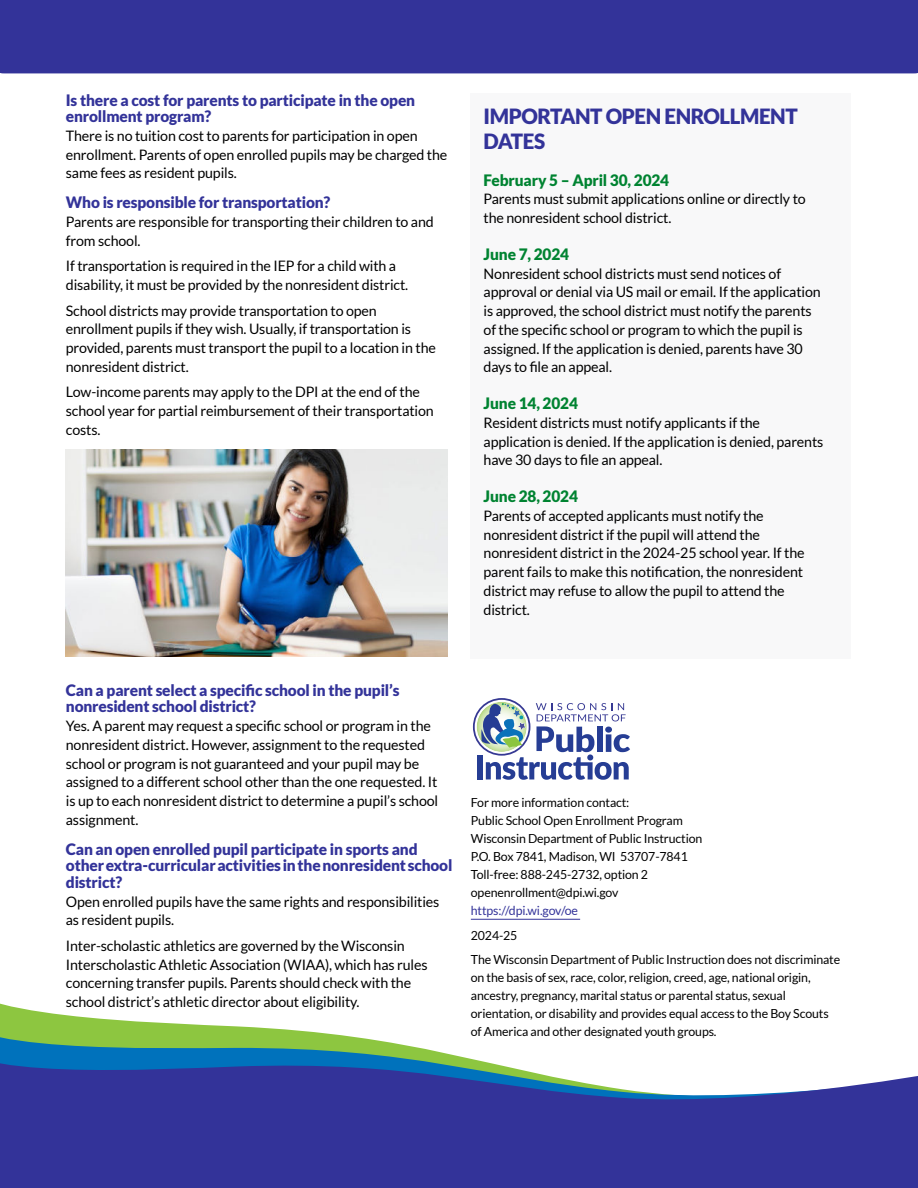
<style>
.page{position:relative;width:918px;height:1188px;background:#fff}
.page>*{position:absolute;margin:0;border:0;box-sizing:border-box;transform-origin:0 0}
.t1{font:900 21px/25.2px "Lato";letter-spacing:-.02em;color:#339}
.t2{font:900 15.75px/16.5px "Lato";letter-spacing:-.01em;color:#339}
.t3{font:900 15.75px "Lato";letter-spacing:-.01em;color:#008331}
.t4{font:14.4px/18.8px "Lato";letter-spacing:-.01em;color:#000}
.t5{font:12.45px/18px "Lato";letter-spacing:-.01em;color:#000}
.t6{font:12.45px "Lato";letter-spacing:-.01em;color:#339}
</style>
<div class="page">
<div style="left:0;top:0;width:918px;height:73px;background:#339"></div>
<svg style="left:0;top:1008px;width:347px;height:28px"></svg>
<svg style="left:0;top:1036px;width:918px;height:152px;fill:#339"></svg>
<div style="left:471px;top:93px;width:380px;height:566px;background:#f8f8f9"></div>
<svg style="left:473px;top:698px;width:157px;height:82px"></svg>
<hr style="left:471px;top:919px;width:109px;height:1px;background:#339">
<img style="left:65px;top:449px;width:382px;height:208px">
<p class="t2" style="left:66px;top:93px;width:351px">Is there a cost for parents to participate in the open enrollment program?</p>
<p class="t4" style="left:66px;top:127px;width:383px">There is no tuition cost to parents for participation in open enrollment. Parents of open enrolled pupils may be charged the same fees as resident pupils.</p>
<p class="t2" style="left:66px;top:196px;width:266px">Who is responsible for transportation?</p>
<p class="t4" style="left:66px;top:213px;width:369px">Parents are responsible for transporting their children to and from school.</p>
<p class="t4" style="left:66px;top:258px;width:344px">If transportation is required in the IEP for a child with a disability, it must be provided by the nonresident district.</p>
<p class="t4" style="left:66px;top:302px;width:372px">School districts may provide transportation to open enrollment pupils if they wish. Usually, if transportation is provided, parents must transport the pupil to a location in the nonresident district.</p>
<p class="t4" style="left:66px;top:384px;width:369px">Low-income parents may apply to the DPI at the end of the school year for partial reimbursement of their transportation costs.</p>
<h1 class="t1" style="left:484px;top:105px;width:316px">IMPORTANT OPEN ENROLLMENT<br>DATES</h1>
<p class="t3" style="left:484px;top:174px;width:187px">February 5 – April 30, 2024</p>
<p class="t4" style="left:484px;top:191px;width:324px">Parents must submit applications online or directly to the nonresident school district.</p>
<p class="t3" style="left:484px;top:248px;width:87px">June 7, 2024</p>
<p class="t4" style="left:484px;top:265px;width:339px">Nonresident school districts must send notices of approval or denial via US mail or email. If the application is approved, the school district must notify the parents of the specific school or program to which the pupil is assigned. If the application is denied, parents have 30 days to file an appeal.</p>
<p class="t3" style="left:484px;top:397px;width:96px">June 14, 2024</p>
<p class="t4" style="left:484px;top:414px;width:341px">Resident districts must notify applicants if the application is denied. If the application is denied, parents have 30 days to file an appeal.</p>
<p class="t3" style="left:484px;top:490px;width:96px">June 28, 2024</p>
<p class="t4" style="left:484px;top:507px;width:323px">Parents of accepted applicants must notify the nonresident district if the pupil will attend the nonresident district in the 2024-25 school year. If the parent fails to make this notification, the nonresident district may refuse to allow the pupil to attend the district.</p>
<p class="t2" style="left:66px;top:681px;width:335px">Can a parent select a specific school in the pupil’s nonresident school district?</p>
<p class="t4" style="left:66px;top:716px;width:374px">Yes. A parent may request a specific school or program in the nonresident district. However, assignment to the requested school or program is not guaranteed and your pupil may be assigned to a different school other than the one requested. It is up to each nonresident district to determine a pupil’s school assignment.</p>
<p class="t2" style="left:66px;top:842px;width:388px">Can an open enrolled pupil participate in sports and other extra-curricular activities in the nonresident school district?</p>
<p class="t4" style="left:66px;top:893px;width:375px">Open enrolled pupils have the same rights and responsibilities as resident pupils.</p>
<p class="t4" style="left:66px;top:937px;width:363px">Inter-scholastic athletics are governed by the Wisconsin Interscholastic Athletic Association (WIAA), which has rules concerning transfer pupils. Parents should check with the school district’s athletic director about eligibility.</p>
<p class="t5" style="left:471px;top:794px;width:233px">For more information contact:<br>Public School Open Enrollment Program Wisconsin Department of Public Instruction P.O. Box 7841, Madison, WI 53707-7841<br>Toll-free: 888-245-2732, option 2 openenrollment@dpi.wi.gov</p>
<p class="t6" style="left:471px;top:905px;width:109px">https://dpi.wi.gov/oe</p>
<p class="t5" style="left:471px;top:923px;width:371px;line-height:24.8px">2024-25<br>The Wisconsin Department of Public Instruction does not discriminate</p>
<p class="t5" style="left:471px;top:970px;width:359px">on the basis of sex, race, color, religion, creed, age, national origin, ancestry, pregnancy, marital status or parental status, sexual orientation, or disability and provides equal access to the Boy Scouts of America and other designated youth groups.</p>
</div>
